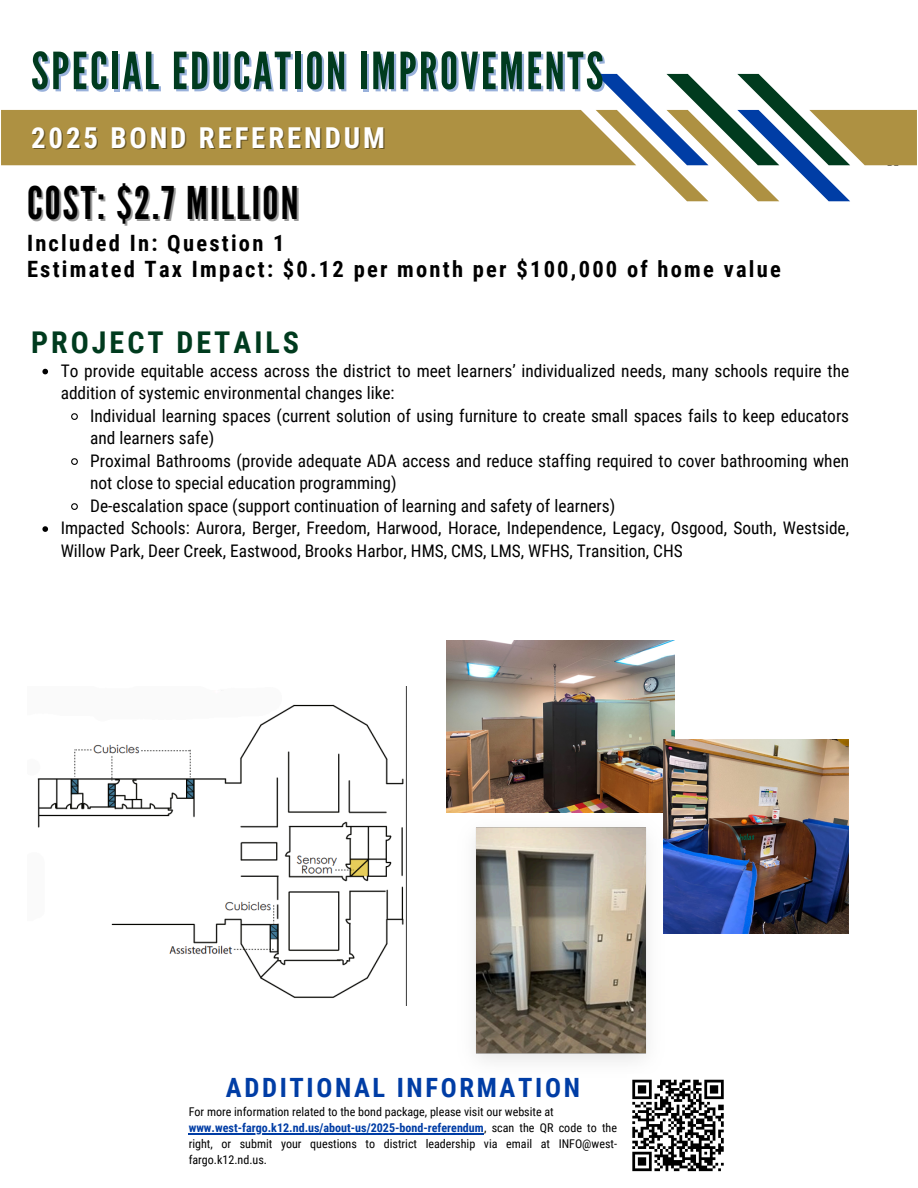
<style>
.page{position:relative;width:918px;height:1188px;background:#fff}
.page>*{position:absolute;margin:0;border:0;box-sizing:border-box;transform-origin:0 0}
.t1{font:51px "League Gothic";letter-spacing:.05em;color:#003b1e}
.t2{font:45px "League Gothic";letter-spacing:.05em;color:#000}
.t3{font:700 30px "Roboto Condensed";letter-spacing:.1em;color:#003b1e}
.t4{font:700 28.8px "Roboto Condensed";letter-spacing:.1em;color:#fff}
.t5{font:700 26.55px "Roboto Condensed";letter-spacing:.1em;color:#003da5}
.t6{font:700 22.5px/25.8px "Roboto Condensed";letter-spacing:.1em;color:#000}
.t7{font:17.4px/22.5px "Roboto Condensed";color:#000}
.t8{font:12px/16px "Roboto Condensed";color:#000;text-align:justify}
.s1{font-weight:700;color:#003da5}
</style>
<div class="page">
<svg style="left:1px;top:74px;width:916px;height:127px"></svg>
<img style="left:37px;top:686px;width:369px;height:320px">
<img style="left:446px;top:640px;width:229px;height:172px">
<img style="left:663px;top:740px;width:186px;height:193px">
<img style="left:447px;top:805px;width:228px;height:257px">
<svg style="left:42px;top:369px;width:6px;height:5px"></svg>
<svg style="left:71px;top:413px;width:7px;height:7px"></svg>
<svg style="left:71px;top:458px;width:7px;height:7px"></svg>
<svg style="left:71px;top:503px;width:7px;height:7px"></svg>
<svg style="left:42px;top:526px;width:6px;height:6px"></svg>
<svg style="left:632px;top:1079px;width:92px;height:93px"></svg>
<hr style="left:189px;top:1133px;width:295px;height:1px;background:#003da5">
<h3 class="t1" style="left:31px;top:41px;width:574px">SPECIAL EDUCATION IMPROVEMENTS</h3>
<p class="t4" style="left:31px;top:121px;width:355px">2025 BOND REFERENDUM</p>
<h1 class="t2" style="left:27px;top:177px;width:273px">COST: $2.7 MILLION</h1>
<p class="t6" style="left:27px;top:231px;width:755px">Included In: Question 1<br>Estimated Tax Impact: $0.12 per month per $100,000 of home value</p>
<h2 class="t3" style="left:31px;top:325px;width:269px">PROJECT DETAILS</h2>
<h5 class="t7" style="left:61px;top:359px;width:790px">To provide equitable access across the district to meet learners’ individualized needs, many schools require the addition of systemic environmental changes like:</h5>
<h3 class="t7" style="left:90px;top:404px;width:760px">Individual learning spaces (current solution of using furniture to create small spaces fails to keep educators and learners safe)</h3>
<p class="t7" style="left:90px;top:449px;width:760px">Proximal Bathrooms (provide adequate ADA access and reduce staffing required to cover bathrooming when not close to special education programming)</p>
<p class="t7" style="left:90px;top:494px;width:527px">De-escalation space (support continuation of learning and safety of learners)</p>
<p class="t7" style="left:61px;top:517px;width:790px">Impacted Schools: Aurora, Berger, Freedom, Harwood, Horace, Independence, Legacy, Osgood, South, Westside,<br>Willow Park, Deer Creek, Eastwood, Brooks Harbor, HMS, CMS, LMS, WFHS, Transition, CHS</p>
<p class="t5" style="left:226px;top:1072px;width:356px">ADDITIONAL INFORMATION</p>
<p class="t8" style="left:189px;top:1104px;width:367px">For more information related to the bond package, please visit our website at</p>
<p class="t8" style="left:189px;top:1120px;width:430px"><span class="s1">www.west-fargo.k12.nd.us/about-us/2025-bond-referendum</span>, scan the QR code to the right, or submit your questions to district leadership via email at INFO@west&shy;fargo.k12.nd.us.</p>
</div>
